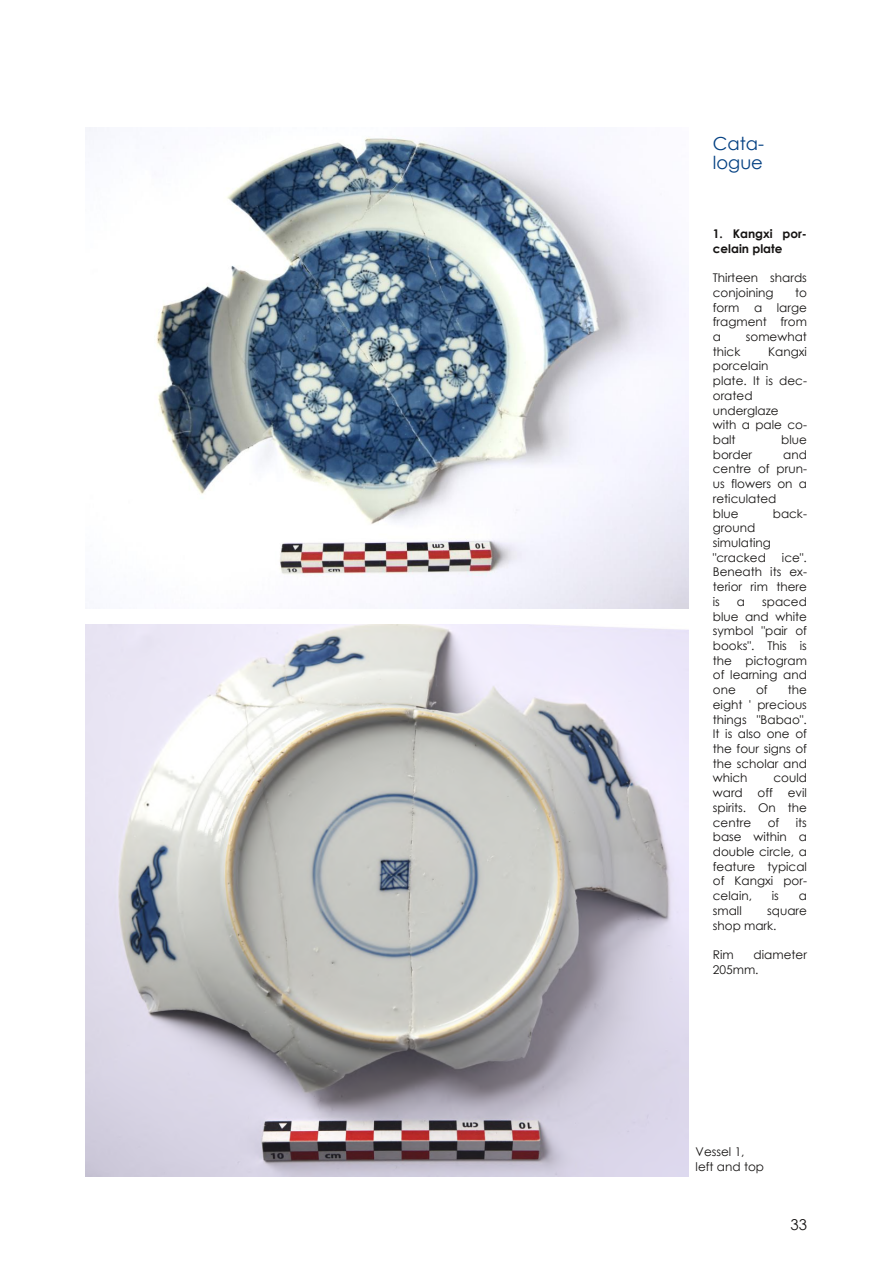
<style>
.page{position:relative;width:893px;height:1263px;background:#fff}
.page>*{position:absolute;margin:0;border:0;box-sizing:border-box;transform-origin:0 0}
.t1{font:18px/19.6px "Century Gothic";color:#034082}
.t2{font:15px "Century Gothic";color:#161413}
.t3{font:12px/14.7px "Century Gothic";color:#161413}
.t4{font:700 12px/14.7px "Century Gothic";color:#161413}
</style>
<div class="page">
<img style="left:85px;top:128px;width:604px;height:481px">
<img style="left:85px;top:624px;width:604px;height:552px">
<h1 class="t1" style="left:713px;top:133px;width:53px">Cata&shy;logue</h1>
<p class="t4" style="left:713px;top:226px;width:96px">1. Kangxi por&shy;celain plate</p>
<p class="t3" style="left:713px;top:270px;width:96px">Thirteen shards conjoining</p>
<p class="t3" style="left:713px;top:285px;width:96px;text-align:justify;text-indent:82px">to form a large fragment from a</p>
<p class="t3" style="left:746px;top:329px;width:63px">somewhat</p>
<p class="t3" style="left:713px;top:344px;width:96px;text-indent:55px">Kangxi porcelain<br>plate. It is dec&shy;orated underglaze<br>with a pale co&shy;balt</p>
<p class="t3" style="left:713px;top:344px;width:29px">thick</p>
<p class="t3" style="left:781px;top:432px;width:27px">blue</p>
<p class="t3" style="left:713px;top:447px;width:96px;text-indent:70px">and centre of prun&shy;us flowers on a reticulated<br>blue</p>
<p class="t3" style="left:713px;top:447px;width:41px">border</p>
<p class="t3" style="left:773px;top:505px;width:36px">back-</p>
<p class="t3" style="left:713px;top:520px;width:60px">ground simulating "cracked</p>
<p class="t3" style="left:713px;top:550px;width:96px;text-align:justify;text-indent:69px">ice".<br>Beneath its ex&shy;terior rim there is</p>
<p class="t3" style="left:713px;top:594px;width:96px;text-align:justify;text-indent:49px">spaced blue and white symbol "pair of books". This is the pictogram of learning and one</p>
<p class="t3" style="left:737px;top:594px;width:10px">a</p>
<p class="t3" style="left:756px;top:682px;width:13px">of</p>
<p class="t3" style="left:713px;top:682px;width:96px;text-align:justify;text-indent:75px">the eight ' precious things "Babao".<br>It is also one of the four signs of the scholar and which</p>
<p class="t3" style="left:713px;top:770px;width:96px;text-align:justify;text-indent:61px">could ward off evil spirits. On the centre</p>
<p class="t3" style="left:713px;top:814px;width:96px;text-align:justify;text-indent:83px">its base within a double circle, a feature typical of Kangxi por&shy;celain,</p>
<p class="t3" style="left:768px;top:814px;width:13px">of</p>
<p class="t3" style="left:772px;top:888px;width:9px">is</p>
<p class="t3" style="left:799px;top:888px;width:10px">a</p>
<p class="t3" style="left:713px;top:903px;width:30px">small</p>
<p class="t3" style="left:713px;top:903px;width:96px;text-indent:54px">square shop mark.</p>
<p class="t3" style="left:713px;top:947px;width:22px">Rim</p>
<p class="t3" style="left:713px;top:947px;width:96px;text-indent:41px">diameter<br>205mm.</p>
<p class="t3" style="left:696px;top:1144px;width:70px">Vessel 1, left and top</p>
<p class="t2" style="left:790px;top:1215px;width:18px">33</p>
</div>
